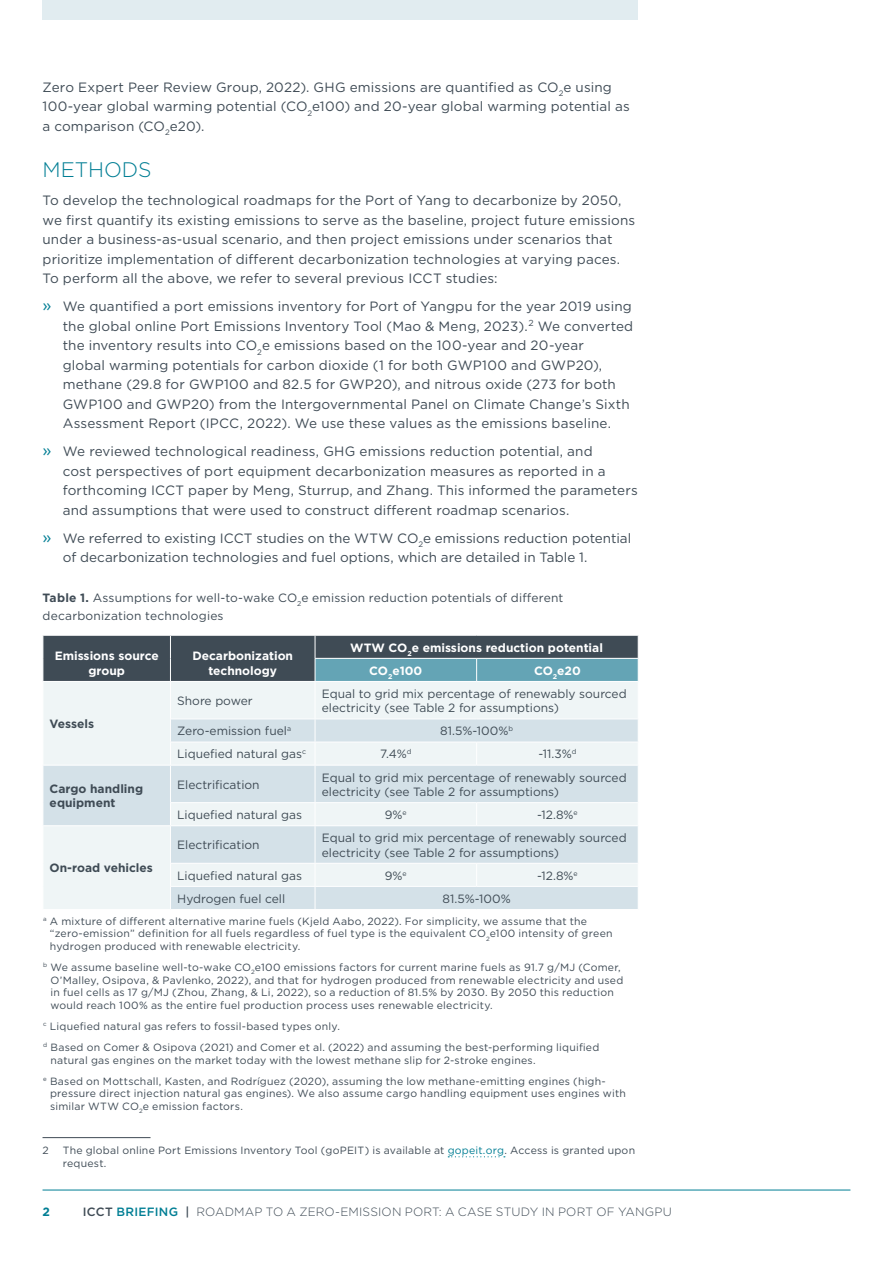
<style>
.page{position:relative;width:893px;height:1263px;background:#fff}
.page>*{position:absolute;margin:0;border:0;box-sizing:border-box;transform-origin:0 0}
.t1{font:300 21px "Gotham";color:#007e94}
.Body_Copy{font:13.5px/19.5px "Gotham";letter-spacing:.01em;color:#3f4b55}
.Table_Body{font:12px/14.4px "Gotham";color:#3f4b55}
.Table_Title{font:12px/18px "Gotham";letter-spacing:.015em;color:#3f4b55}
.Table_Category{font:700 12px/14.4px "Gotham";color:#fff;text-align:center}
.t2{font:300 12px "Gotham";letter-spacing:.01em;color:#3f4b55}
.Table_Left_Col{font:700 12px/14.4px "Gotham";color:#3f4b55}
.t3{font:700 12px "Gotham";color:#007e94}
.Table_Note{font:10.5px/12.6px "Gotham";letter-spacing:.02em;color:#3f4b55}
.Footnote{font:10.5px/13.5px "Gotham";letter-spacing:.02em;color:#3f4b55}
.s1{font-size:16.5px;color:#007e94}
.s2{font-weight:700}
.s3{color:#007e94}
.s4{font-weight:500}
.s5{font-weight:500;color:#007e94}
</style>
<div class="page">
<hr style="left:43px;top:1190px;width:807px;height:1px;background:#007e94">
<div style="left:43px;top:0;width:595px;height:20px;background:#e1ecf0"></div>
<div style="left:44px;top:682px;width:594px;height:37px;background:#eff5f6"></div>
<svg style="left:44px;top:719px;width:594px;height:190px;fill:#d4e1e8"></svg>
<hr style="left:315px;top:682px;width:1px;height:36px;background:#fff">
<hr style="left:170px;top:718px;width:145px;height:1px;background:#fff">
<hr style="left:315px;top:718px;width:162px;height:1px;background:#fff">
<hr style="left:477px;top:718px;width:162px;height:1px;background:#fff">
<hr style="left:170px;top:742px;width:145px;height:1px;background:#fff">
<hr style="left:315px;top:742px;width:162px;height:1px;background:#fff">
<svg style="left:315px;top:719px;width:1px;height:46px"></svg>
<hr style="left:477px;top:742px;width:162px;height:1px;background:#fff">
<svg style="left:476px;top:743px;width:1px;height:22px"></svg>
<hr style="left:43px;top:765px;width:127px;height:1px;background:#fff">
<hr style="left:170px;top:765px;width:145px;height:1px;background:#fff">
<hr style="left:315px;top:765px;width:162px;height:1px;background:#fff">
<hr style="left:315px;top:765px;width:1px;height:37px;background:#fff">
<hr style="left:477px;top:765px;width:162px;height:1px;background:#fff">
<hr style="left:170px;top:802px;width:145px;height:1px;background:#fff">
<hr style="left:315px;top:802px;width:162px;height:1px;background:#fff">
<svg style="left:315px;top:803px;width:1px;height:22px"></svg>
<hr style="left:477px;top:802px;width:162px;height:1px;background:#fff">
<svg style="left:476px;top:803px;width:1px;height:22px"></svg>
<hr style="left:43px;top:825px;width:127px;height:1px;background:#fff">
<hr style="left:170px;top:825px;width:145px;height:1px;background:#fff">
<hr style="left:315px;top:825px;width:162px;height:1px;background:#fff">
<hr style="left:315px;top:826px;width:1px;height:37px;background:#fff">
<hr style="left:477px;top:825px;width:162px;height:1px;background:#fff">
<hr style="left:170px;top:863px;width:145px;height:1px;background:#fff">
<hr style="left:315px;top:863px;width:162px;height:1px;background:#fff">
<hr style="left:477px;top:863px;width:162px;height:1px;background:#fff">
<svg style="left:476px;top:864px;width:1px;height:22px"></svg>
<hr style="left:170px;top:886px;width:145px;height:1px;background:#fff">
<hr style="left:315px;top:886px;width:162px;height:1px;background:#fff">
<svg style="left:315px;top:864px;width:1px;height:45px"></svg>
<hr style="left:477px;top:886px;width:162px;height:1px;background:#fff">
<hr style="left:170px;top:682px;width:1px;height:36px;background:#fff">
<svg style="left:170px;top:719px;width:1px;height:46px"></svg>
<hr style="left:170px;top:765px;width:1px;height:37px;background:#fff">
<svg style="left:43px;top:803px;width:1px;height:22px"></svg>
<svg style="left:170px;top:803px;width:1px;height:22px"></svg>
<hr style="left:170px;top:826px;width:1px;height:37px;background:#fff">
<svg style="left:170px;top:864px;width:1px;height:45px"></svg>
<svg style="left:43px;top:635px;width:596px;height:46px;background:#4f6873"></svg>
<hr style="left:43px;top:1137px;width:108px;height:1px;background:#3f4b55">
<svg style="left:448px;top:1156px;width:57px;height:1px"></svg>
<p class="Body_Copy" style="left:43px;top:77px;width:589px">Zero Expert Peer Review Group, 2022). GHG emissions are quantified as CO<sub>2</sub>e using<br>100-year global warming potential (CO<sub>2</sub>e100) and 20-year global warming potential as a comparison (CO<sub>2</sub>e20).</p>
<h1 class="t1" style="left:43px;top:157px;width:111px">METHODS</h1>
<p class="Body_Copy" style="left:43px;top:190px;width:594px">To develop the technological roadmaps for the Port of Yang to decarbonize by 2050, we first quantify its existing emissions to serve as the baseline, project future emissions under a business-as-usual scenario, and then project emissions under scenarios that prioritize implementation of different decarbonization technologies at varying paces.<br>To perform all the above, we refer to several previous ICCT studies:</p>
<p class="Body_Copy" style="left:63px;top:296px;width:572px;text-indent:-20px"><span class="s1">»</span> We quantified a port emissions inventory for Port of Yangpu for the year 2019 using the global online Port Emissions Inventory Tool (Mao &amp; Meng, 2023).<sup>2</sup> We converted the inventory results into CO<sub>2</sub>e emissions based on the 100-year and 20-year<br>global warming potentials for carbon dioxide (1 for both GWP100 and GWP20), methane (29.8 for GWP100 and 82.5 for GWP20), and nitrous oxide (273 for both GWP100 and GWP20) from the Intergovernmental Panel on Climate Change’s Sixth Assessment Report (IPCC, 2022). We use these values as the emissions baseline.</p>
<p class="Body_Copy" style="left:63px;top:441px;width:577px;text-indent:-20px"><span class="s1">»</span> We reviewed technological readiness, GHG emissions reduction potential, and<br>cost perspectives of port equipment decarbonization measures as reported in a forthcoming ICCT paper by Meng, Sturrup, and Zhang. This informed the parameters and assumptions that were used to construct different roadmap scenarios.</p>
<p class="Body_Copy" style="left:63px;top:528px;width:570px;text-indent:-20px"><span class="s1">»</span> We referred to existing ICCT studies on the WTW CO<sub>2</sub>e emissions reduction potential of decarbonization technologies and fuel options, which are detailed in Table 1.</p>
<p class="Table_Title" style="left:43px;top:588px;width:522px"><span class="s2">Table 1.</span> Assumptions for well-to-wake CO<sub>2</sub>e emission reduction potentials of different decarbonization technologies</p>
<p class="Table_Category" style="left:55px;top:649px;width:106px">Emissions source group</p>
<p class="Table_Category" style="left:192px;top:649px;width:102px">Decarbonization technology</p>
<p class="Table_Category" style="left:350px;top:640px;width:254px">WTW CO<sub>2</sub>e emissions reduction potential</p>
<p class="Table_Category" style="left:369px;top:663px;width:55px">CO<sub>2</sub>e100</p>
<p class="Table_Category" style="left:534px;top:663px;width:48px">CO<sub>2</sub>e20</p>
<p class="Table_Left_Col" style="left:50px;top:716px;width:46px">Vessels</p>
<p class="Table_Body" style="left:177px;top:693px;width:77px">Shore power</p>
<p class="Table_Body" style="left:322px;top:686px;width:306px">Equal to grid mix percentage of renewably sourced electricity (see Table 2 for assumptions)</p>
<p class="Table_Body" style="left:177px;top:724px;width:115px">Zero-emission fuel<sup>a</sup></p>
<p class="Table_Body" style="left:440px;top:724px;width:74px">81.5%-100%<sup>b</sup></p>
<p class="Table_Body" style="left:177px;top:747px;width:130px">Liquefied natural gas<sup>c</sup></p>
<p class="Table_Body" style="left:380px;top:747px;width:33px">7.4%<sup>d</sup></p>
<p class="Table_Body" style="left:538px;top:747px;width:40px">-11.3%<sup>d</sup></p>
<p class="Table_Left_Col" style="left:50px;top:781px;width:95px">Cargo handling equipment</p>
<p class="Table_Body" style="left:177px;top:777px;width:84px">Electrification</p>
<p class="Table_Body" style="left:322px;top:770px;width:306px">Equal to grid mix percentage of renewably sourced electricity (see Table 2 for assumptions)</p>
<p class="Table_Body" style="left:177px;top:807px;width:126px">Liquefied natural gas</p>
<p class="Table_Body" style="left:385px;top:807px;width:23px">9%<sup>e</sup></p>
<p class="Table_Body" style="left:537px;top:807px;width:42px">-12.8%<sup>e</sup></p>
<p class="Table_Body" style="left:177px;top:838px;width:84px">Electrification</p>
<p class="Table_Body" style="left:322px;top:830px;width:306px">Equal to grid mix percentage of renewably sourced electricity (see Table 2 for assumptions)</p>
<p class="Table_Body" style="left:177px;top:868px;width:126px">Liquefied natural gas</p>
<p class="Table_Body" style="left:385px;top:868px;width:23px">9%<sup>e</sup></p>
<p class="Table_Body" style="left:537px;top:868px;width:42px">-12.8%<sup>e</sup></p>
<p class="Table_Body" style="left:177px;top:891px;width:110px">Hydrogen fuel cell</p>
<p class="Table_Body" style="left:443px;top:891px;width:70px">81.5%-100%</p>
<p class="Table_Note" style="left:50px;top:914px;width:564px;text-indent:-7px"><sup>a</sup> A mixture of different alternative marine fuels (Kjeld Aabo, 2022). For simplicity, we assume that the “zero-emission” definition for all fuels regardless of fuel type is the equivalent CO<sub>2</sub>e100 intensity of green hydrogen produced with renewable electricity.</p>
<p class="Table_Note" style="left:50px;top:961px;width:574px;text-indent:-7px"><sup>b</sup> We assume baseline well-to-wake CO<sub>2</sub>e100 emissions factors for current marine fuels as 91.7 g/MJ (Comer, O’Malley, Osipova, &amp; Pavlenko, 2022), and that for hydrogen produced from renewable electricity and used in fuel cells as 17 g/MJ (Zhou, Zhang, &amp; Li, 2022), so a reduction of 81.5% by 2030. By 2050 this reduction would reach 100% as the entire fuel production process uses renewable electricity.</p>
<p class="Table_Note" style="left:43px;top:1019px;width:298px"><sup>c</sup> Liquefied natural gas refers to fossil-based types only.</p>
<p class="Table_Note" style="left:50px;top:1041px;width:550px;text-indent:-7px"><sup>d</sup> Based on Comer &amp; Osipova (2021) and Comer et al. (2022) and assuming the best-performing liquified natural gas engines on the market today with the lowest methane slip for 2-stroke engines.</p>
<p class="Table_Note" style="left:50px;top:1074px;width:577px;text-indent:-7px"><sup>e</sup> Based on Mottschall, Kasten, and Rodríguez (2020), assuming the low methane-emitting engines (high&shy;pressure direct injection natural gas engines). We also assume cargo handling equipment uses engines with similar WTW CO<sub>2</sub>e emission factors.</p>
<p class="Footnote" style="left:43px;top:1143px;width:8px">2</p>
<p class="Footnote" style="left:63px;top:1143px;width:574px">The global online Port Emissions Inventory Tool (goPEIT) is available at <span class="s3">gopeit.org</span>. Access is granted upon request.</p>
<p class="Table_Left_Col" style="left:50px;top:861px;width:105px">On-road vehicles</p>
<p class="t3" style="left:43px;top:1203px;width:9px">2</p>
<p class="t2" style="left:83px;top:1204px;width:590px"><span class="s4">ICCT</span> <span class="s5">BRIEFING</span> <span class="s4">|</span> ROADMAP TO A ZERO-EMISSION PORT: A CASE STUDY IN PORT OF YANGPU</p>
</div>
